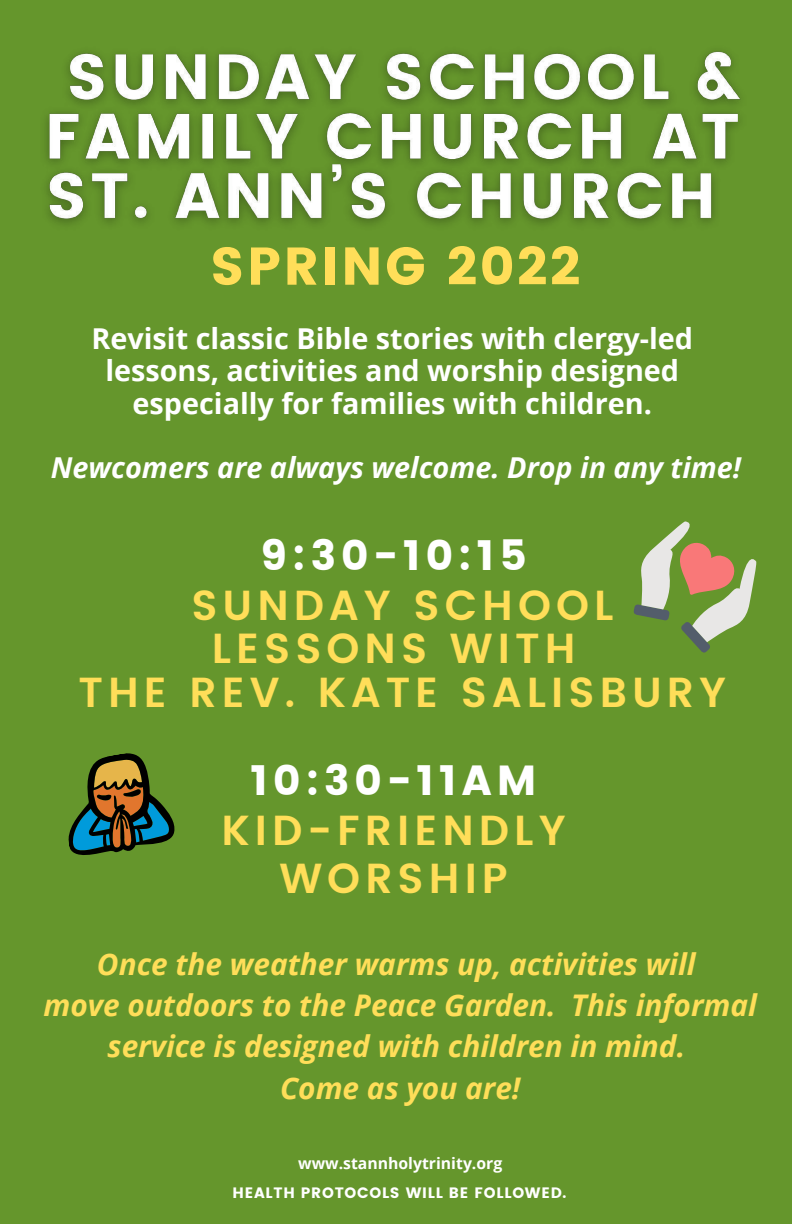
<style>
.page{position:relative;width:792px;height:1224px;background:#65962c}
.page>*{position:absolute;margin:0;border:0;box-sizing:border-box;transform-origin:0 0}
.t1{font:53px "Poppins";letter-spacing:.05em;color:#ffde59}
.t2{font:600 42px/43.5px "Poppins";letter-spacing:.12em;color:#ffde59;text-align:center}
.t3{font:42px "Poppins";letter-spacing:.12em;color:#fff}
.t4{font:italic 700 29.8px/41.2px "Open Sans";color:#ffde59;text-align:center}
.t5{font:700 28.8px/32.2px "Open Sans";color:#fff;text-align:center}
.t6{font:italic 700 28.8px "Open Sans";color:#fff}
.t7{font:700 15.8px "Open Sans";color:#fff}
.t8{font:15px "Poppins";letter-spacing:.05em;color:#fff}
</style>
<div class="page">
<svg style="left:633px;top:521px;width:124px;height:132px"></svg>
<svg style="left:68px;top:753px;width:107px;height:102px"></svg>
<img style="left:46px;top:51px;width:695px;height:174px">
<h1 class="t1" style="left:210px;top:235px;width:372px">SPRING 2022</h1>
<p class="t5" style="left:91px;top:322px;width:603px">Revisit classic Bible stories with clergy-led lessons, activities and worship designed especially for families with children.</p>
<p class="t6" style="left:51px;top:447px;width:692px">Newcomers are always welcome. Drop in any time!</p>
<h2 class="t3" style="left:260px;top:531px;width:268px">9:30-10:15</h2>
<h2 class="t2" style="left:79px;top:583px;width:649px">SUNDAY SCHOOL<br>LESSONS WITH<br>THE REV. KATE SALISBURY</h2>
<h2 class="t3" style="left:251px;top:756px;width:288px">10:30-11AM</h2>
<h2 class="t2" style="left:222px;top:807px;width:346px;line-height:47.2px">KID-FRIENDLY<br>WORSHIP</h2>
<p class="t4" style="left:43px;top:943px;width:715px">Once the weather warms up, activities will<br>move outdoors to the Peace Garden. This informal service is designed with children in mind.<br>Come as you are!</p>
<p class="t7" style="left:298px;top:1153px;width:206px">www.stannholytrinity.org</p>
<p class="t8" style="left:233px;top:1184px;width:335px">HEALTH PROTOCOLS WILL BE FOLLOWED.</p>
</div>
